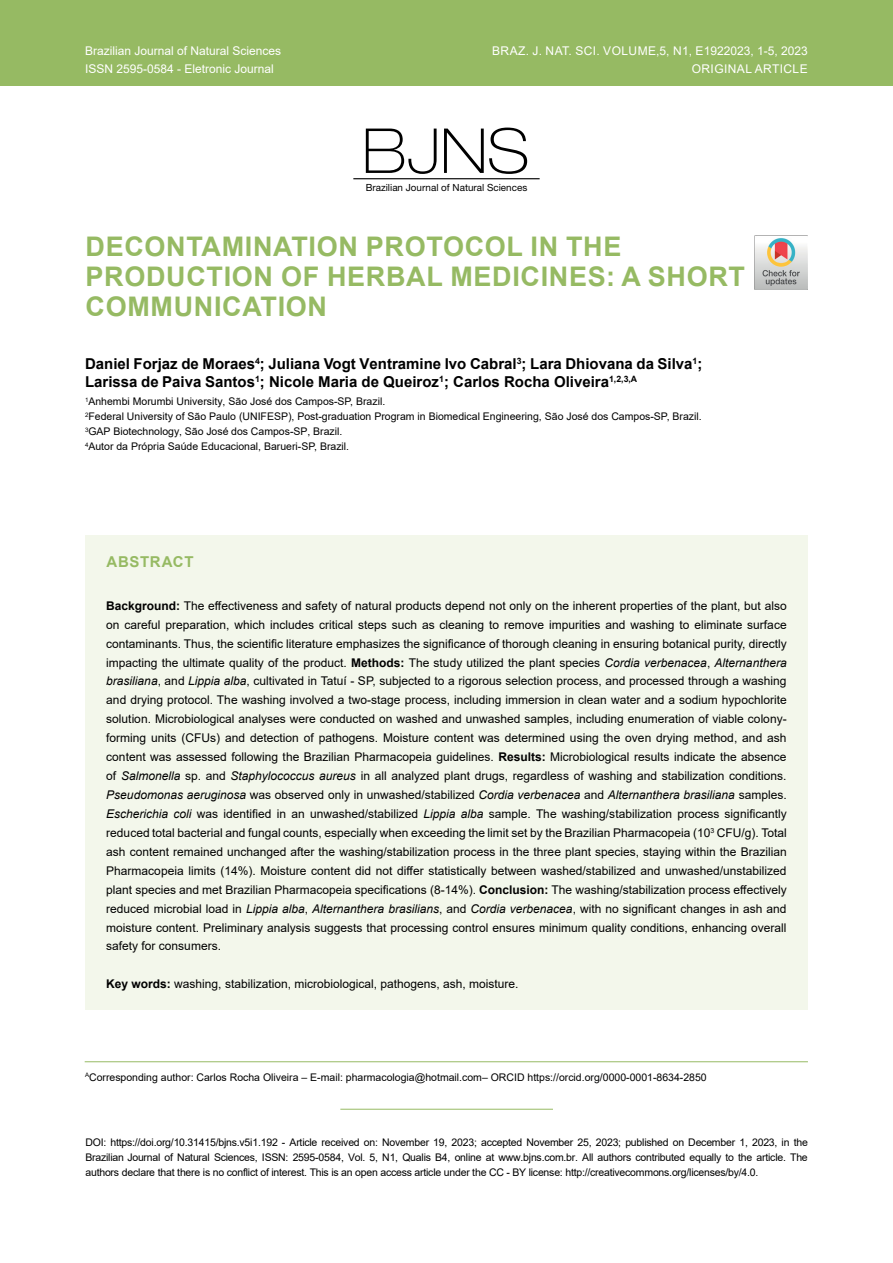
<style>
.page{position:relative;width:893px;height:1263px;background:#fff}
.page>*{position:absolute;margin:0;border:0;box-sizing:border-box;transform-origin:0 0}
.t1{font:700 27px/30px "Arial";letter-spacing:.025em;color:#96ba63}
.t2{font:700 15px/18px "Arial";color:#000}
.t3{font:700 15px "Arial";letter-spacing:.04em;color:#96ba63}
.t4{font:12px/18.9px "Arial";color:#000;text-align:justify}
.t5{font:12px/18px "Arial";color:#fff}
.t6{font:12px/18px "Arial";letter-spacing:.035em;color:#fff;text-align:right}
.t7{font:10.5px/15px "Arial";color:#000}
.t8{font:9.9px "Helvetica Neue LT Std";color:#000}
.s1{font-weight:700}
.s2{font-style:italic}
</style>
<div class="page">
<div style="left:0;top:0;width:893px;height:85px;background:#96ba63"></div>
<hr style="left:353px;top:178px;width:187px;height:1px;background:#000">
<svg style="left:366px;top:129px;width:71px;height:45px"></svg>
<svg style="left:444px;top:128px;width:83px;height:46px"></svg>
<hr style="left:85px;top:1061px;width:723px;height:1px;background:#96ba63">
<hr style="left:340px;top:1109px;width:213px;height:1px;background:#96ba63">
<img style="left:754px;top:236px;width:53px;height:53px">
<div style="left:85px;top:535px;width:723px;height:474px;background:#f3f7eb"></div>
<p class="t5" style="left:85px;top:42px;width:198px">Brazilian Journal of Natural Sciences<br>ISSN 2595-0584 - Eletronic Journal</p>
<p class="t6" style="left:492px;top:42px;width:317px">BRAZ. J. NAT. SCI. VOLUME,5, N1, E1922023, 1-5, 2023<br>ORIGINAL ARTICLE</p>
<p class="t8" style="left:366px;top:182px;width:163px">Brazilian Journal of Natural Sciences</p>
<h1 class="t1" style="left:86px;top:232px;width:661px">DECONTAMINATION PROTOCOL IN THE<br>PRODUCTION OF HERBAL MEDICINES: A SHORT<br>COMMUNICATION</h1>
<p class="t2" style="left:85px;top:355px;width:619px">Daniel Forjaz de Moraes<sup>4</sup>; Juliana Vogt Ventramine Ivo Cabral<sup>3</sup>; Lara Dhiovana da Silva<sup>1</sup>;<br>Larissa de Paiva Santos<sup>1</sup>; Nicole Maria de Queiroz<sup>1</sup>; Carlos Rocha Oliveira<sup>1,2,3,A</sup></p>
<p class="t7" style="left:85px;top:394px;width:618px"><sup>1</sup>Anhembi Morumbi University, São José dos Campos-SP, Brazil.<br><sup>2</sup>Federal University of São Paulo (UNIFESP), Post-graduation Program in Biomedical Engineering, São José dos Campos-SP, Brazil.<br><sup>3</sup>GAP Biotechnology, São José dos Campos-SP, Brazil.<br><sup>4</sup>Autor da Própria Saúde Educacional, Barueri-SP, Brazil.</p>
<p class="t3" style="left:107px;top:551px;width:88px">ABSTRACT</p>
<p class="t4" style="left:106px;top:596px;width:682px"><span class="s1">Background:</span> The effectiveness and safety of natural products depend not only on the inherent properties of the plant, but also on careful preparation, which includes critical steps such as cleaning to remove impurities and washing to eliminate surface contaminants. Thus, the scientific literature emphasizes the significance of thorough cleaning in ensuring botanical purity, directly impacting the ultimate quality of the product. <span class="s1">Methods:</span> The study utilized the plant species <span class="s2">Cordia verbenacea</span>, <span class="s2">Alternanthera brasiliana</span>, and <span class="s2">Lippia alba</span>, cultivated in Tatuí - SP, subjected to a rigorous selection process, and processed through a washing and drying protocol. The washing involved a two-stage process, including immersion in clean water and a sodium hypochlorite solution. Microbiological analyses were conducted on washed and unwashed samples, including enumeration of viable colony&shy;forming units (CFUs) and detection of pathogens. Moisture content was determined using the oven drying method, and ash content was assessed following the Brazilian Pharmacopeia guidelines. <span class="s1">Results:</span> Microbiological results indicate the absence of <span class="s2">Salmonella</span> sp. and <span class="s2">Staphylococcus aureus</span> in all analyzed plant drugs, regardless of washing and stabilization conditions.<br><span class="s2">Pseudomonas aeruginosa</span> was observed only in unwashed/stabilized <span class="s2">Cordia verbenacea</span> and <span class="s2">Alternanthera brasiliana</span> samples.<br><span class="s2">Escherichia coli</span> was identified in an unwashed/stabilized <span class="s2">Lippia alba</span> sample. The washing/stabilization process significantly reduced total bacterial and fungal counts, especially when exceeding the limit set by the Brazilian Pharmacopeia (10<sup>3</sup> CFU/g). Total ash content remained unchanged after the washing/stabilization process in the three plant species, staying within the Brazilian Pharmacopeia limits (14%). Moisture content did not differ statistically between washed/stabilized and unwashed/unstabilized plant species and met Brazilian Pharmacopeia specifications (8-14%). <span class="s1">Conclusion:</span> The washing/stabilization process effectively reduced microbial load in <span class="s2">Lippia alba</span>, <span class="s2">Alternanthera brasilians</span>, and <span class="s2">Cordia verbenacea</span>, with no significant changes in ash and moisture content. Preliminary analysis suggests that processing control ensures minimum quality conditions, enhancing overall safety for consumers.</p>
<p class="t4" style="left:106px;top:974px;width:414px"><span class="s1">Key words:</span> washing, stabilization, microbiological, pathogens, ash, moisture.</p>
<p class="t7" style="left:85px;top:1069px;width:623px"><sup>A</sup>Corresponding author: Carlos Rocha Oliveira – E-mail: pharmacologia@hotmail.com– ORCID https://orcid.org/0000-0001-8634-2850</p>
<p class="t7" style="left:85px;top:1135px;width:724px;text-align:justify">DOI: https://doi.org/10.31415/bjns.v5i1.192 - Article received on: November 19, 2023; accepted November 25, 2023; published on December 1, 2023, in the Brazilian Journal of Natural Sciences, ISSN: 2595-0584, Vol. 5, N1, Qualis B4, online at www.bjns.com.br. All authors contributed equally to the article. The authors declare that there is no conflict of interest. This is an open access article under the CC - BY license: http://creativecommons.org/licenses/by/4.0.</p>
</div>
